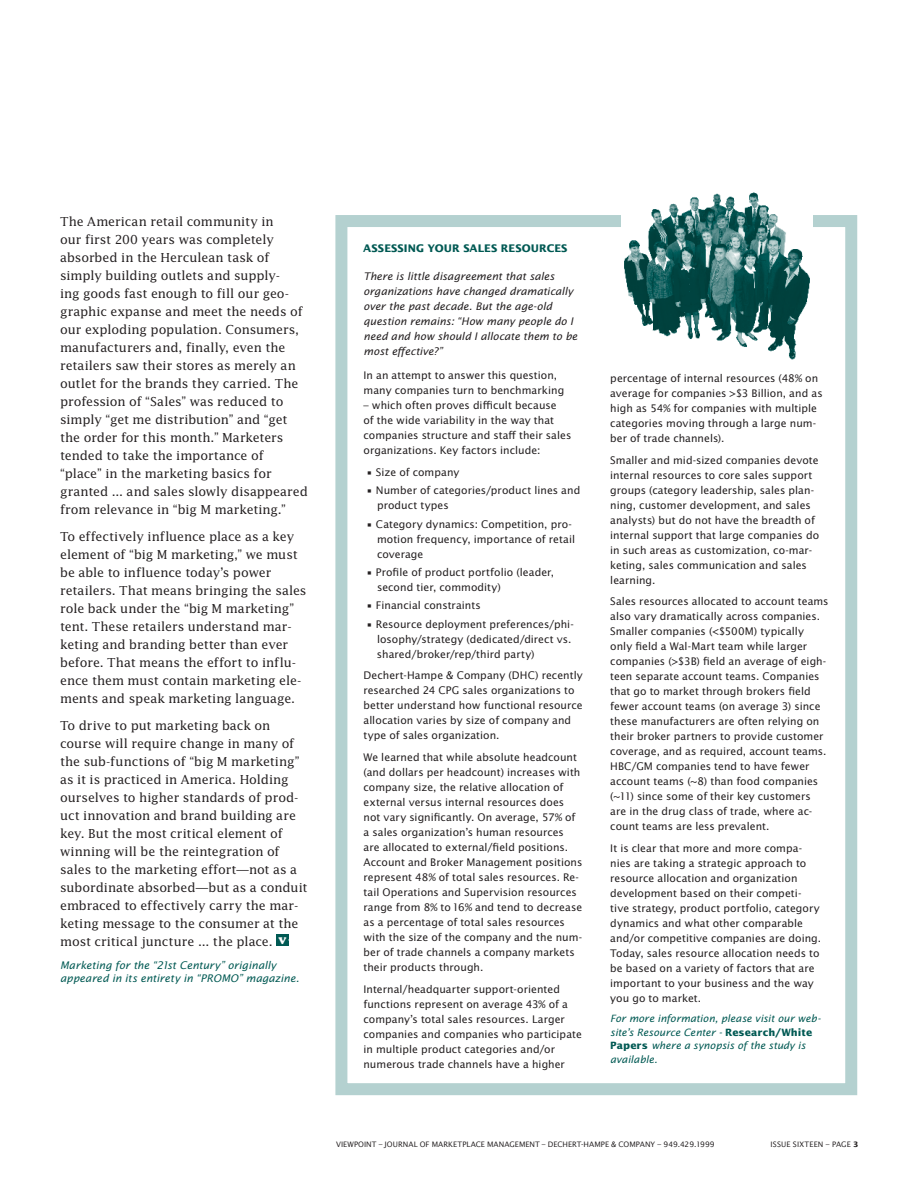
<style>
.page{position:relative;width:918px;height:1188px;background:#fff}
.page>*{position:absolute;margin:0;border:0;box-sizing:border-box;transform-origin:0 0}
.t1{font:12.3px/18px "Lucida";letter-spacing:-.005em;color:#231f20}
.t2{font:10.5px/15px "Lucida Sans";letter-spacing:.005em;color:#231f20}
.t3{font:italic 10.5px/15px "Lucida Sans";color:#231f20}
.t4{font:italic 10.5px/13.5px "Lucida Sans";letter-spacing:.005em;color:#005953}
.t5{font:700 10.5px "Lucida Sans";letter-spacing:.005em;color:#005953}
.t6{font:italic 10.05px/13.5px "Lucida Sans";color:#005953}
.t7{font:7.5px "Lucida Sans";letter-spacing:.005em;color:#231f20}
.s1{font-weight:700;color:#fff}
.s2{font-weight:700;font-style:normal}
.s3{font-weight:700}
</style>
<div class="page">
<div style="left:335px;top:215px;width:522px;height:880px;background:#fff;border:12px solid #b4d1d0"></div>
<div style="left:276px;top:934px;width:13px;height:12px;background:#005953"></div>
<img style="left:621px;top:192px;width:192px;height:168px">
<p class="t1" style="left:60px;top:212px;width:249px">The American retail community in<br>our first 200 years was completely absorbed in the Herculean task of simply building outlets and supply-<br>ing goods fast enough to fill our geo&shy;graphic expanse and meet the needs of our exploding population. Consumers, manufacturers and, finally, even the retailers saw their stores as merely an outlet for the brands they carried. The profession of “Sales” was reduced to simply “get me distribution” and “get the order for this month.” Marketers tended to take the importance of “place” in the marketing basics for granted ... and sales slowly disappeared from relevance in “big M marketing.”</p>
<p class="t1" style="left:60px;top:527px;width:248px">To effectively influence place as a key element of “big M marketing,” we must be able to influence today’s power retailers. That means bringing the sales role back under the “big M marketing” tent. These retailers understand mar&shy;keting and branding better than ever before. That means the effort to influ&shy;ence them must contain marketing ele&shy;ments and speak marketing language.</p>
<p class="t1" style="left:60px;top:717px;width:249px">To drive to put marketing back on course will require change in many of the sub-functions of “big M marketing” as it is practiced in America. Holding ourselves to higher standards of prod&shy;uct innovation and brand building are key. But the most critical element of winning will be the reintegration of sales to the marketing effort—not as a subordinate absorbed—but as a conduit embraced to effectively carry the mar&shy;keting message to the consumer at the most critical juncture ... the place. <sup>v</sup> <span class="s1">vv</span></p>
<p class="t4" style="left:60px;top:958px;width:240px">Marketing for the “21st Century” originally appeared in its entirety in “PROMO” magazine.</p>
<p class="t5" style="left:363px;top:242px;width:206px">ASSESSING YOUR SALES RESOURCES</p>
<p class="t3" style="left:364px;top:268px;width:215px">There is little disagreement that sales organizations have changed dramatically over the past decade. But the age-old question remains: “How many people do I need and how should I allocate them to be most effective?”</p>
<p class="t2" style="left:364px;top:368px;width:202px">In an attempt to answer this question, many companies turn to benchmarking</p>
<p class="t2" style="left:364px;top:398px;width:209px">– which often proves difficult because<br>of the wide variability in the way that companies structure and staff their sales organizations. Key factors include:</p>
<p class="t2" style="left:366px;top:464px;width:95px">• Size of company</p>
<p class="t2" style="left:377px;top:483px;width:205px;text-indent:-11px">• Number of categories/product lines and product types</p>
<p class="t2" style="left:377px;top:516px;width:200px;text-indent:-11px">• Category dynamics: Competition, pro&shy;motion frequency, importance of retail coverage</p>
<p class="t2" style="left:377px;top:564px;width:179px;text-indent:-11px">• Profile of product portfolio (leader, second tier, commodity)</p>
<p class="t2" style="left:366px;top:598px;width:116px">• Financial constraints</p>
<p class="t2" style="left:377px;top:616px;width:198px;text-indent:-11px">• Resource deployment preferences/phi&shy;losophy/strategy (dedicated/direct vs. shared/broker/rep/third party)</p>
<p class="t2" style="left:363px;top:668px;width:221px">Dechert-Hampe &amp; Company (DHC) recently researched 24 CPG sales organizations to better understand how functional resource allocation varies by size of company and type of sales organization.</p>
<p class="t2" style="left:363px;top:750px;width:220px">We learned that while absolute headcount (and dollars per headcount) increases with company size, the relative allocation of external versus internal resources does not vary significantly. On average, 57% of a sales organization’s human resources are allocated to external/field positions.<br>Account and Broker Management positions represent 48% of total sales resources. Re&shy;tail Operations and Supervision resources range from 8% to16% and tend to decrease as a percentage of total sales resources with the size of the company and the num&shy;ber of trade channels a company markets their products through.</p>
<p class="t2" style="left:363px;top:981px;width:220px">Internal/headquarter support-oriented functions represent on average 43% of a company’s total sales resources. Larger companies and companies who participate in multiple product categories and/or numerous trade channels have a higher</p>
<p class="t2" style="left:610px;top:370px;width:214px">percentage of internal resources (48% on average for companies &gt;$3 Billion, and as high as 54% for companies with multiple categories moving through a large num&shy;ber of trade channels).</p>
<p class="t2" style="left:610px;top:452px;width:210px">Smaller and mid-sized companies devote internal resources to core sales support groups (category leadership, sales plan&shy;ning, customer development, and sales analysts) but do not have the breadth of internal support that large companies do in such areas as customization, co-mar&shy;keting, sales communication and sales learning.</p>
<p class="t2" style="left:610px;top:594px;width:220px">Sales resources allocated to account teams also vary dramatically across companies.<br>Smaller companies (&lt;$500M) typically only field a Wal-Mart team while larger companies (&gt;$3B) field an average of eigh&shy;teen separate account teams. Companies that go to market through brokers field fewer account teams (on average 3) since these manufacturers are often relying on their broker partners to provide customer coverage, and as required, account teams.<br>HBC/GM companies tend to have fewer account teams (~8) than food companies (~11) since some of their key customers are in the drug class of trade, where ac&shy;count teams are less prevalent.</p>
<p class="t2" style="left:610px;top:841px;width:212px">It is clear that more and more compa&shy;nies are taking a strategic approach to resource allocation and organization development based on their competi&shy;tive strategy, product portfolio, category dynamics and what other comparable and/or competitive companies are doing.<br>Today, sales resource allocation needs to be based on a variety of factors that are important to your business and the way you go to market.</p>
<p class="t6" style="left:610px;top:1012px;width:212px">For more information, please visit our web&shy;site’s Resource Center - <span class="s2">Research/White Papers</span> where a synopsis of the study is available.</p>
<p class="t7" style="left:336px;top:1140px;width:380px">VIEWPOINT – JOURNAL OF MARKETPLACE MANAGEMENT – DECHERT-HAMPE &amp; COMPANY – 949.429.1999</p>
<p class="t7" style="left:770px;top:1140px;width:89px">ISSUE SIXTEEN – PAGE <span class="s3">3</span></p>
</div>
